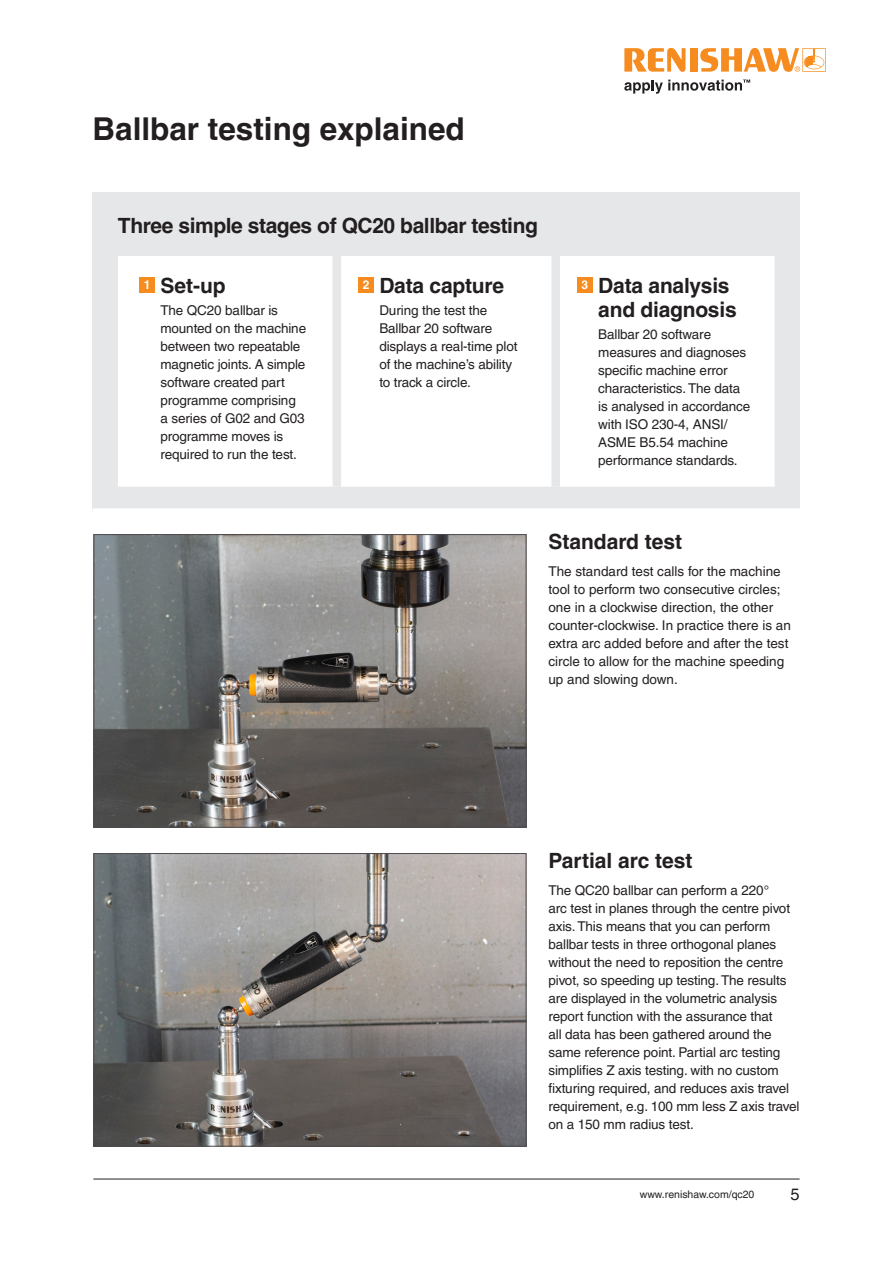
<style>
.page{position:relative;width:893px;height:1263px;background:#fff}
.page>*{position:absolute;margin:0;border:0;box-sizing:border-box;transform-origin:0 0}
.Inside_Headline_21pt_Bold{font:700 31.5px "Helvetica LT Pro";color:#231f20}
.Body_Text_9pt{font:700 21px/24px "Helvetica LT Pro";letter-spacing:-.015em;color:#231f20}
.Subheading_14pt_Bold{font:700 21px "Helvetica LT Pro";color:#231f20}
.t1{font:16.5px "Helvetica LT Pro";color:#231f20}
.Body_Text_9pt-2{font:13.5px/18px "Helvetica LT Pro";letter-spacing:-.01em;color:#231f20}
.Inside_Table_headers{font:700 12px "Helvetica LT Pro";color:#fff}
.t2{font:10.5px "Helvetica LT Pro";color:#231f20}
</style>
<div class="page">
<hr style="left:93px;top:1179px;width:707px;height:1px;background:#231f20">
<img style="left:96px;top:536px;width:428px;height:290px">
<div style="left:94px;top:534px;width:432px;height:294px;border:1px solid #4d4b4d"></div>
<img style="left:96px;top:855px;width:428px;height:289px">
<div style="left:94px;top:853px;width:432px;height:293px;border:1px solid #4d4b4d"></div>
<div style="left:92px;top:192px;width:708px;height:320px;background:#e6e7e9"></div>
<div style="left:92px;top:508px;width:708px;height:8px;background:#fff"></div>
<div style="left:118px;top:256px;width:657px;height:231px;background:#fff"></div>
<div style="left:333px;top:256px;width:8px;height:231px;background:#e6e7e9"></div>
<div style="left:551px;top:256px;width:9px;height:231px;background:#e6e7e9"></div>
<div style="left:139px;top:277px;width:16px;height:16px;background:#f68c1f"></div>
<div style="left:358px;top:277px;width:16px;height:16px;background:#f68c1f"></div>
<div style="left:577px;top:277px;width:16px;height:16px;background:#f68c1f"></div>
<svg style="left:624px;top:48px;width:61px;height:24px"></svg>
<div style="left:690px;top:48px;width:7px;height:24px;background:#f68c1f"></div>
<svg style="left:700px;top:48px;width:126px;height:24px"></svg>
<svg style="left:624px;top:80px;width:126px;height:14px"></svg>
<p class="Inside_Headline_21pt_Bold" style="left:92px;top:110px;width:374px">Ballbar testing explained</p>
<p class="Body_Text_9pt" style="left:118px;top:214px;width:421px">Three simple stages of QC20 ballbar testing</p>
<p class="Inside_Table_headers" style="left:144px;top:278px;width:8px">1</p>
<p class="Body_Text_9pt" style="left:160px;top:274px;width:67px">Set-up</p>
<p class="Body_Text_9pt-2" style="left:160px;top:302px;width:147px">The QC20 ballbar is mounted on the machine between two repeatable magnetic joints. A simple software created part programme comprising a series of G02 and G03 programme moves is required to run the test.</p>
<p class="Inside_Table_headers" style="left:363px;top:278px;width:8px">2</p>
<p class="Body_Text_9pt" style="left:379px;top:274px;width:126px">Data capture</p>
<p class="Body_Text_9pt-2" style="left:379px;top:302px;width:140px">During the test the<br>Ballbar 20 software displays a real-time plot of the machine’s ability to track a circle.</p>
<p class="Inside_Table_headers" style="left:582px;top:278px;width:8px">3</p>
<p class="Body_Text_9pt" style="left:598px;top:274px;width:140px">Data analysis and diagnosis</p>
<p class="Body_Text_9pt-2" style="left:598px;top:326px;width:154px">Ballbar 20 software measures and diagnoses specific machine error characteristics. The data is analysed in accordance with ISO 230-4, ANSI/<br>ASME B5.54 machine performance standards.</p>
<p class="Subheading_14pt_Bold" style="left:548px;top:529px;width:135px">Standard test</p>
<p class="Body_Text_9pt-2" style="left:548px;top:562px;width:244px">The standard test calls for the machine tool to perform two consecutive circles; one in a clockwise direction, the other counter-clockwise. In practice there is an extra arc added before and after the test circle to allow for the machine speeding up and slowing down.</p>
<p class="Subheading_14pt_Bold" style="left:548px;top:848px;width:146px">Partial arc test</p>
<p class="Body_Text_9pt-2" style="left:548px;top:881px;width:253px">The QC20 ballbar can perform a 220°<br>arc test in planes through the centre pivot axis. This means that you can perform ballbar tests in three orthogonal planes without the need to reposition the centre pivot, so speeding up testing. The results are displayed in the volumetric analysis report function with the assurance that<br>all data has been gathered around the same reference point. Partial arc testing simplifies Z axis testing. with no custom fixturing required, and reduces axis travel requirement, e.g. 100 mm less Z axis travel on a 150 mm radius test.</p>
<p class="t2" style="left:640px;top:1188px;width:116px">www.renishaw.com/qc20</p>
<p class="t1" style="left:790px;top:1185px;width:11px">5</p>
</div>
